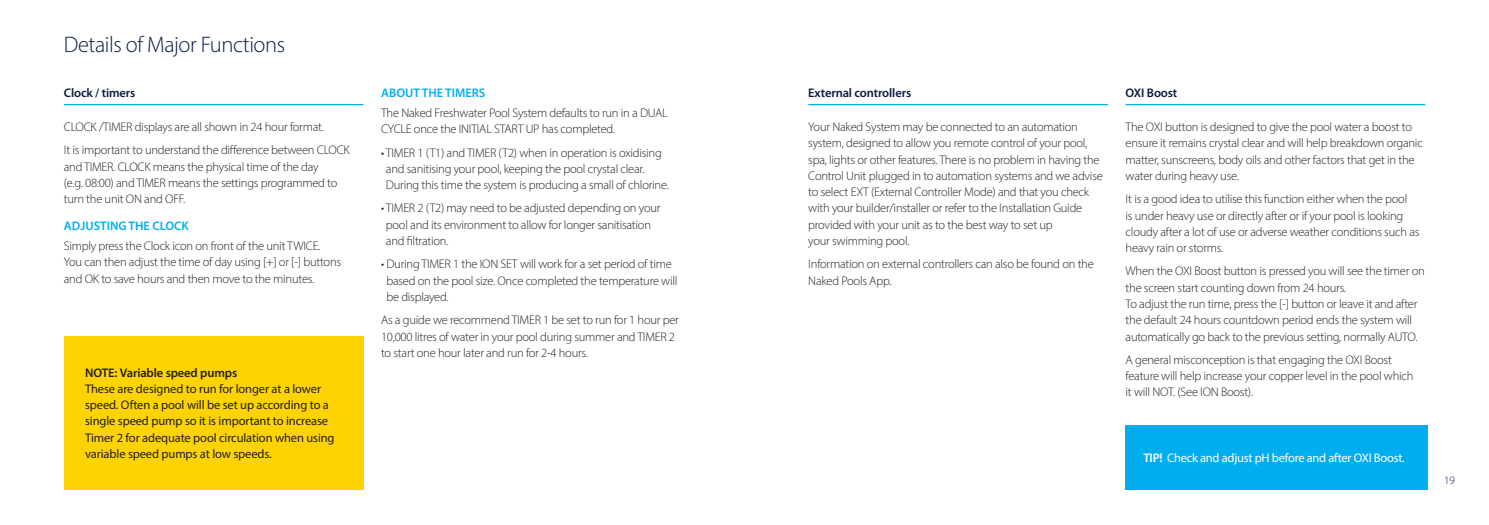
<style>
.page{position:relative;width:1489px;height:525px;background:#fff}
.page>*{position:absolute;margin:0;border:0;box-sizing:border-box;transform-origin:0 0}
.Heading{font:300 22.5px "Myriad Pro";letter-spacing:-.02em;color:#0a1c42}
.Body{font:300 12.5px/16.2px "Myriad Pro";letter-spacing:-.02em;color:#231f20}
.Tip{font:12.5px/16.2px "Myriad Pro";letter-spacing:-.01em;color:#231f20}
.Tip-2{font:12.5px "Myriad Pro";letter-spacing:-.02em;color:#fff}
.Sub_Titles{font:600 12.5px "Myriad Pro";letter-spacing:-.01em;color:#0a1c42}
.Blue_Subtitle{font:600 12.5px "Myriad Pro";color:#00aeef}
.t1{font:300 11.25px "Myriad Pro";color:#0a1c42}
.s1{font-weight:600}
</style>
<div class="page">
<hr style="left:808px;top:104px;width:299px;height:1px;background:#00aeef">
<hr style="left:1125px;top:104px;width:299px;height:1px;background:#00aeef">
<hr style="left:64px;top:104px;width:299px;height:1px;background:#00aeef">
<div style="left:64px;top:336px;width:299px;height:153px;background:#fed304"></div>
<div style="left:1125px;top:425px;width:303px;height:64px;background:#00aeef"></div>
<p class="Heading" style="left:64px;top:31px;width:223px">Details of Major Functions</p>
<p class="Sub_Titles" style="left:64px;top:86px;width:73px">Clock / timers</p>
<p class="Body" style="left:64px;top:119px;width:262px">CLOCK /TIMER displays are all shown in 24 hour format.</p>
<p class="Body" style="left:64px;top:142px;width:287px">It is important to understand the difference between CLOCK and TIMER. CLOCK means the physical time of the day<br>(e.g. 08:00) and TIMER means the settings programmed to turn the unit ON and OFF.</p>
<p class="Blue_Subtitle" style="left:64px;top:219px;width:126px">ADJUSTING THE CLOCK</p>
<p class="Body" style="left:64px;top:237px;width:279px">Simply press the Clock icon on front of the unit TWICE.<br>You can then adjust the time of day using [+] or [-] buttons and OK to save hours and then move to the minutes.</p>
<p class="Tip" style="left:85px;top:364px;width:251px"><span class="s1">NOTE: Variable speed pumps<br></span>These are designed to run for longer at a lower speed. Often a pool will be set up according to a single speed pump so it is important to increase Timer 2 for adequate pool circulation when using variable speed pumps at low speeds.</p>
<p class="Blue_Subtitle" style="left:381px;top:86px;width:106px">ABOUT THE TIMERS</p>
<p class="Body" style="left:381px;top:104px;width:288px">The Naked Freshwater Pool System defaults to run in a DUAL<br>CYCLE once the INITIAL START UP has completed.</p>
<p class="Body" style="left:386px;top:144px;width:284px;text-indent:-5px">• TIMER 1 (T1) and TIMER (T2) when in operation is oxidising and sanitising your pool, keeping the pool crystal clear.<br>During this time the system is producing a small of chlorine.</p>
<p class="Body" style="left:386px;top:200px;width:276px;text-indent:-5px">• TIMER 2 (T2) may need to be adjusted depending on your pool and its environment to allow for longer sanitisation and filtration.</p>
<p class="Body" style="left:386px;top:256px;width:292px;text-indent:-5px">• During TIMER 1 the ION SET will work for a set period of time based on the pool size. Once completed the temperature will be displayed.</p>
<p class="Body" style="left:381px;top:311px;width:299px">As a guide we recommend TIMER 1 be set to run for 1 hour per<br>10,000 litres of water in your pool during summer and TIMER 2 to start one hour later and run for 2-4 hours.</p>
<p class="Sub_Titles" style="left:808px;top:86px;width:104px">External controllers</p>
<p class="Body" style="left:808px;top:119px;width:296px">Your Naked System may be connected to an automation system, designed to allow you remote control of your pool, spa, lights or other features. There is no problem in having the Control Unit plugged in to automation systems and we advise to select EXT (External Controller Mode) and that you check with your builder/installer or refer to the Installation Guide provided with your unit as to the best way to set up<br>your swimming pool.</p>
<p class="Body" style="left:808px;top:256px;width:287px">Information on external controllers can also be found on the<br>Naked Pools App.</p>
<p class="Sub_Titles" style="left:1125px;top:86px;width:53px">OXI Boost</p>
<p class="Body" style="left:1125px;top:119px;width:299px">The OXI button is designed to give the pool water a boost to ensure it remains crystal clear and will help breakdown organic matter, sunscreens, body oils and other factors that get in the water during heavy use.</p>
<p class="Body" style="left:1125px;top:191px;width:295px">It is a good idea to utilise this function either when the pool<br>is under heavy use or directly after or if your pool is looking cloudy after a lot of use or adverse weather conditions such as heavy rain or storms.</p>
<p class="Body" style="left:1125px;top:263px;width:301px">When the OXI Boost button is pressed you will see the timer on the screen start counting down from 24 hours.<br>To adjust the run time, press the [-] button or leave it and after the default 24 hours countdown period ends the system will automatically go back to the previous setting, normally AUTO.</p>
<p class="Body" style="left:1125px;top:351px;width:289px">A general misconception is that engaging the OXI Boost feature will help increase your copper level in the pool which it will NOT. (See ION Boost).</p>
<p class="Tip-2" style="left:1143px;top:450px;width:263px"><span class="s1">TIP!</span> Check and adjust pH before and after OXI Boost.</p>
<p class="t1" style="left:1444px;top:473px;width:12px">19</p>
</div>
